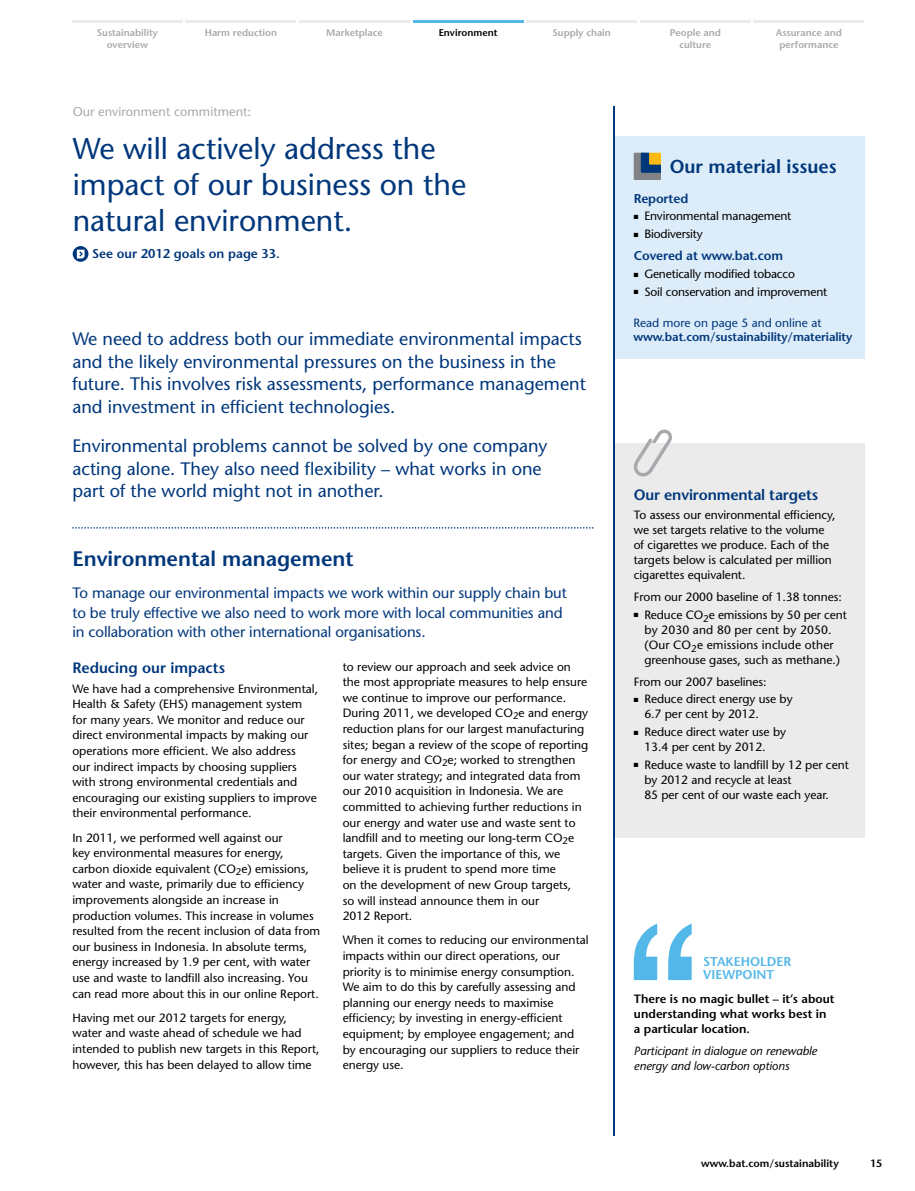
<style>
.page{position:relative;width:915px;height:1191px;background:#fff}
.page>*{position:absolute;margin:0;border:0;box-sizing:border-box;transform-origin:0 0}
.t1{font:30px/36px "Stone Sans";color:#00377b}
.t2{font:600 21px "Stone Sans";color:#00377b}
.t3{font:600 18.75px "Stone Sans";color:#00377b}
.t4{font:18px/22.5px "Stone Sans";color:#00377b}
.t5{font:15px/19.5px "Stone Sans";letter-spacing:-.01em;color:#00377b}
.t6{font:600 15px "Stone Sans";letter-spacing:-.01em;color:#00377b}
.t7{font:600 12.75px "Stone Sans";letter-spacing:-.01em;color:#00377b}
.t8{font:12.75px "Stone Sans";color:#a7a9ac}
.t9{font:600 12.75px/12.8px "Stone Sans";color:#53b7e8}
.t10{font:12px/15.6px "Stone Sans";color:#000}
.t11{font:600 12px/15px "Stone Sans";color:#000}
.t12{font:italic 12px/15px "Stone Sans";letter-spacing:-.005em;color:#000}
.t13{font:600 12px "Stone Sans";letter-spacing:-.01em;color:#00377b}
.t14{font:12px "Stone Sans";color:#00377b}
.t15{font:600 10.5px "Stone Sans";color:#000}
.t16{font:600 9.75px/11.7px "Stone Sans";color:#a7a9ac;text-align:center}
.t17{font:600 9.75px "Stone Sans";color:#000}
</style>
<div class="page">
<svg style="left:73px;top:246px;width:15px;height:16px"></svg>
<hr style="left:72px;top:20px;width:110px;height:2px;background:#ebebec">
<hr style="left:186px;top:20px;width:110px;height:2px;background:#ebebec">
<hr style="left:299px;top:20px;width:110px;height:2px;background:#ebebec">
<hr style="left:413px;top:20px;width:110px;height:2px;background:#53b7e8">
<hr style="left:526px;top:20px;width:110px;height:2px;background:#ebebec">
<hr style="left:640px;top:20px;width:110px;height:2px;background:#ebebec">
<hr style="left:753px;top:20px;width:110px;height:2px;background:#ebebec">
<div style="left:613px;top:443px;width:251px;height:395px;background:#ebebec"></div>
<svg style="left:633px;top:429px;width:39px;height:48px"></svg>
<div style="left:613px;top:136px;width:250px;height:222px;background:#dcecf9"></div>
<svg style="left:633px;top:153px;width:27px;height:27px"></svg>
<hr style="left:613px;top:106px;width:1px;height:1029px;background:#00377b">
<svg style="left:72px;top:527px;width:521px;height:1px"></svg>
<svg style="left:633px;top:923px;width:58px;height:57px"></svg>
<p class="t16" style="left:97px;top:27px;width:63px">Sustainability overview</p>
<p class="t16" style="left:326px;top:27px;width:58px">Marketplace</p>
<p class="t17" style="left:438px;top:27px;width:60px">Environment</p>
<p class="t16" style="left:552px;top:27px;width:60px">Supply chain</p>
<p class="t16" style="left:669px;top:27px;width:53px">People and culture</p>
<p class="t16" style="left:775px;top:27px;width:67px">Assurance and performance</p>
<p class="t16" style="left:205px;top:27px;width:74px">Harm reduction</p>
<p class="t8" style="left:73px;top:104px;width:180px">Our environment commitment:</p>
<h1 class="t1" style="left:73px;top:130px;width:395px">We will actively address the impact of our business on the natural environment.</h1>
<p class="t7" style="left:92px;top:246px;width:189px">See our 2012 goals on page 33.</p>
<h3 class="t4" style="left:72px;top:328px;width:515px">We need to address both our immediate environmental impacts and the likely environmental pressures on the business in the future. This involves risk assessments, performance management and investment in efficient technologies.</h3>
<h3 class="t4" style="left:72px;top:435px;width:476px">Environmental problems cannot be solved by one company acting alone. They also need flexibility – what works in one part of the world might not in another.</h3>
<h2 class="t2" style="left:72px;top:546px;width:283px">Environmental management</h2>
<p class="t5" style="left:72px;top:583px;width:496px">To manage our environmental impacts we work within our supply chain but to be truly effective we also need to work more with local communities and in collaboration with other international organisations.</p>
<p class="t6" style="left:72px;top:658px;width:154px">Reducing our impacts</p>
<p class="t10" style="left:72px;top:680px;width:247px">We have had a comprehensive Environmental, Health &amp; Safety (EHS) management system for many years. We monitor and reduce our direct environmental impacts by making our operations more efficient. We also address<br>our indirect impacts by choosing suppliers with strong environmental credentials and encouraging our existing suppliers to improve their environmental performance.</p>
<p class="t10" style="left:72px;top:829px;width:249px">In 2011, we performed well against our<br>key environmental measures for energy, carbon dioxide equivalent (CO<sub>2</sub>e) emissions, water and waste, primarily due to efficiency improvements alongside an increase in production volumes. This increase in volumes resulted from the recent inclusion of data from our business in Indonesia. In absolute terms, energy increased by 1.9 per cent, with water use and waste to landfill also increasing. You can read more about this in our online Report.</p>
<p class="t10" style="left:72px;top:1009px;width:249px">Having met our 2012 targets for energy, water and waste ahead of schedule we had intended to publish new targets in this Report, however, this has been delayed to allow time</p>
<p class="t10" style="left:342px;top:658px;width:247px">to review our approach and seek advice on the most appropriate measures to help ensure we continue to improve our performance.<br>During 2011, we developed CO<sub>2</sub>e and energy reduction plans for our largest manufacturing sites; began a review of the scope of reporting for energy and CO<sub>2</sub>e; worked to strengthen our water strategy; and integrated data from our 2010 acquisition in Indonesia. We are committed to achieving further reductions in our energy and water use and waste sent to landfill and to meeting our long-term CO<sub>2</sub>e targets. Given the importance of this, we believe it is prudent to spend more time<br>on the development of new Group targets,<br>so will instead announce them in our<br>2012 Report.</p>
<p class="t10" style="left:342px;top:932px;width:247px">When it comes to reducing our environmental impacts within our direct operations, our priority is to minimise energy consumption.<br>We aim to do this by carefully assessing and planning our energy needs to maximise efficiency; by investing in energy-efficient equipment; by employee engagement; and by encouraging our suppliers to reduce their energy use.</p>
<h3 class="t3" style="left:669px;top:156px;width:168px">Our material issues</h3>
<p class="t7" style="left:633px;top:190px;width:56px">Reported</p>
<p class="t10" style="left:633px;top:208px;width:159px">■ Environmental management</p>
<p class="t10" style="left:633px;top:226px;width:71px">■ Biodiversity</p>
<p class="t7" style="left:633px;top:248px;width:151px">Covered at www.bat.com</p>
<p class="t10" style="left:633px;top:266px;width:163px">■ Genetically modified tobacco</p>
<p class="t10" style="left:633px;top:284px;width:195px">■ Soil conservation and improvement</p>
<p class="t14" style="left:633px;top:315px;width:190px">Read more on page 5 and online at</p>
<p class="t13" style="left:633px;top:330px;width:220px">www.bat.com/sustainability/materiality</p>
<p class="t6" style="left:633px;top:486px;width:186px">Our environmental targets</p>
<p class="t10" style="left:633px;top:508px;width:203px;line-height:15px">To assess our environmental efficiency, we set targets relative to the volume of cigarettes we produce. Each of the targets below is calculated per million cigarettes equivalent.</p>
<p class="t10" style="left:633px;top:589px;width:209px">From our 2000 baseline of 1.38 tonnes:</p>
<p class="t10" style="left:633px;top:607px;width:214px;line-height:15.1px;text-align:center">■ Reduce CO<sub>2</sub>e emissions by 50 per cent by 2030 and 80 per cent by 2050. (Our CO<sub>2</sub>e emissions include other greenhouse gases, such as methane.)</p>
<p class="t10" style="left:633px;top:673px;width:134px">From our 2007 baselines:</p>
<p class="t10" style="left:644px;top:691px;width:150px;line-height:15px;text-indent:-11px">■ Reduce direct energy use by<br>6.7 per cent by 2012.</p>
<p class="t10" style="left:644px;top:724px;width:143px;line-height:15px;text-indent:-11px">■ Reduce direct water use by<br>13.4 per cent by 2012.</p>
<p class="t10" style="left:644px;top:757px;width:206px;line-height:15px;text-indent:-11px">■ Reduce waste to landfill by 12 per cent by 2012 and recycle at least<br>85 per cent of our waste each year.</p>
<p class="t9" style="left:703px;top:955px;width:90px">STAKEHOlDER<br>VIEWPOINT</p>
<p class="t11" style="left:633px;top:991px;width:202px">There is no magic bullet – it’s about understanding what works best in a particular location.</p>
<p class="t12" style="left:633px;top:1043px;width:185px">Participant in dialogue on renewable energy and low-carbon options</p>
<p class="t15" style="left:701px;top:1157px;width:139px">www.bat.com/sustainability</p>
<p class="t15" style="left:870px;top:1157px;width:14px">15</p>
</div>
